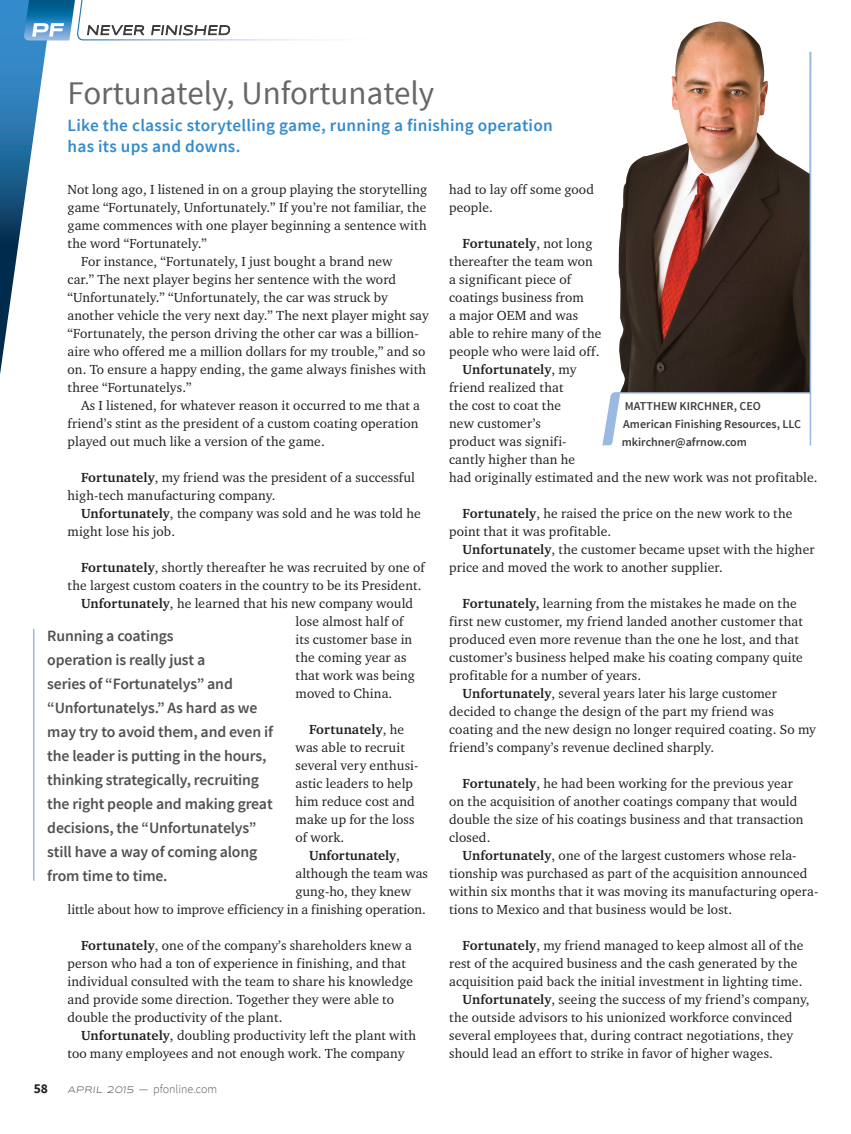
<style>
.page{position:relative;width:851px;height:1134px;background:#fff}
.page>*{position:absolute;margin:0;border:0;box-sizing:border-box;transform-origin:0 0}
._01_TItle{font:33px "Source Sans Pro";color:#686768}
._02_Deck{font:600 17.25px/21px "Source Sans Pro";letter-spacing:.015em;color:#348bcb}
._07_Call_Out_11pt{font:600 15.75px/24px "Source Sans Pro";letter-spacing:-.01em;color:#525152}
._05_Body_Copy_0KERN{font:13.5px/18px "Charter ITC Std";letter-spacing:.01em;color:#231f20}
._05_Body-No_Indent{font:13.5px/18px "Charter ITC Std";letter-spacing:.01em;color:#231f20;text-align:justify}
._05_Body_Copy_0KERN-2{font:700 13.5px "Charter ITC Std";color:#231f20}
.t1{font:13.5px "Syncopate";color:#3e3e3f}
.t2{font:700 13.5px "Source Sans Pro";color:#231f20}
.t3{font:600 12px/18px "Source Sans Pro";color:#3e3e3f}
.t4{font:300 12px "Source Sans Pro";color:#57585a}
.s1{font-weight:700}
.s2{font-weight:400}
.s3{font-family:"Syncopate";font-weight:400;font-size:9.75px}
</style>
<div class="page">
<hr style="left:33px;top:629px;width:1px;height:252px;background:#9bbae1">
<svg style="left:602px;top:21px;width:210px;height:425px"></svg>
<img style="left:618px;top:22px;width:191px;height:370px">
<svg style="left:0;top:0;width:321px;height:374px"></svg>
<p class="t1" style="left:86px;top:22px;width:147px">NEVER FINISHED</p>
<p class="_01_TItle" style="left:68px;top:72px;width:368px">Fortunately, Unfortunately</p>
<p class="_02_Deck" style="left:68px;top:115px;width:486px">Like the classic storytelling game, running a finishing operation has its ups and downs.</p>
<p class="_05_Body-No_Indent" style="left:68px;top:180px;width:361px">Not long ago, I listened in on a group playing the storytelling game “Fortunately, Unfortunately.” If you’re not familiar, the game commences with one player beginning a sentence with the word “Fortunately.”</p>
<p class="_05_Body_Copy_0KERN" style="left:68px;top:252px;width:363px;text-indent:14px">For instance, “Fortunately, I just bought a brand new<br>car.” The next player begins her sentence with the word “Unfortunately.” “Unfortunately, the car was struck by another vehicle the very next day.” The next player might say “Fortunately, the person driving the other car was a billion&shy;aire who offered me a million dollars for my trouble,” and so on. To ensure a happy ending, the game always finishes with three “Fortunatelys.”</p>
<p class="_05_Body_Copy_0KERN" style="left:68px;top:396px;width:354px;text-align:justify;text-indent:14px">As I listened, for whatever reason it occurred to me that a friend’s stint as the president of a custom coating operation played out much like a version of the game.</p>
<p class="_05_Body_Copy_0KERN" style="left:68px;top:468px;width:349px;text-indent:14px"><span class="s1">Fortunately</span>, my friend was the president of a successful high-tech manufacturing company.</p>
<p class="_05_Body_Copy_0KERN" style="left:68px;top:504px;width:355px;text-indent:14px"><span class="s1">Unfortunately</span>, the company was sold and he was told he might lose his job.</p>
<p class="_05_Body_Copy_0KERN" style="left:68px;top:558px;width:359px;text-align:right"><span class="s1">Fortunately</span>, shortly thereafter he was recruited by one of the largest custom coaters in the country to be its President.</p>
<p class="_05_Body_Copy_0KERN" style="left:295px;top:594px;width:121px;text-indent:-214px"><span class="s1">Unfortunately</span>, he learned that his new company would lose almost half of its customer base in the coming year as that work was being moved to China.</p>
<p class="_05_Body_Copy_0KERN" style="left:295px;top:720px;width:124px;text-indent:14px"><span class="s1">Fortunately</span>, he was able to recruit several very enthusi&shy;astic leaders to help him reduce cost and make up for the loss of work.</p>
<p class="_05_Body_Copy_0KERN-2" style="left:309px;top:847px;width:92px">Unfortunately<span class="s2">,</span></p>
<p class="_05_Body_Copy_0KERN" style="left:295px;top:864px;width:134px">although the team was</p>
<p class="_05_Body_Copy_0KERN" style="left:295px;top:882px;width:117px">gung-ho, they knew</p>
<p class="_05_Body_Copy_0KERN" style="left:68px;top:900px;width:360px">little about how to improve efficiency in a finishing operation.</p>
<p class="_05_Body_Copy_0KERN" style="left:68px;top:936px;width:347px;text-indent:14px"><span class="s1">Fortunately</span>, one of the company’s shareholders knew a person who had a ton of experience in finishing, and that individual consulted with the team to share his knowledge and provide some direction. Together they were able to double the productivity of the plant.</p>
<p class="_05_Body_Copy_0KERN" style="left:68px;top:1026px;width:350px;text-indent:14px"><span class="s1">Unfortunately</span>, doubling productivity left the plant with too many employees and not enough work. The company</p>
<p class="_07_Call_Out_11pt" style="left:47px;top:624px;width:227px">Running a coatings<br>operation is really just a<br>series of “Fortunatelys” and “Unfortunatelys.” As hard as we may try to avoid them, and even if the leader is putting in the hours, thinking strategically, recruiting the right people and making great decisions, the “Unfortunatelys” still have a way of coming along from time to time.</p>
<p class="t2" style="left:34px;top:1080px;width:16px">58</p>
<p class="t4" style="left:68px;top:1082px;width:151px"><span class="s3">APRIL 2015</span> — pfonline.com</p>
<p class="_05_Body_Copy_0KERN" style="left:449px;top:180px;width:146px">had to lay off some good people.</p>
<p class="_05_Body_Copy_0KERN" style="left:449px;top:234px;width:154px;text-indent:14px"><span class="s1">Fortunately</span>, not long thereafter the team won a significant piece of coatings business from<br>a major OEM and was able to rehire many of the people who were laid off.</p>
<p class="_05_Body_Copy_0KERN" style="left:449px;top:360px;width:370px;text-indent:14px"><span class="s1">Unfortunately</span>, my<br>friend realized that<br>the cost to coat the<br>new customer’s<br>product was signifi-<br>cantly higher than he<br>had originally estimated and the new work was not profitable.</p>
<p class="_05_Body_Copy_0KERN" style="left:449px;top:504px;width:345px;text-indent:14px"><span class="s1">Fortunately</span>, he raised the price on the new work to the point that it was profitable.</p>
<p class="_05_Body_Copy_0KERN" style="left:449px;top:540px;width:367px;text-indent:14px"><span class="s1">Unfortunately</span>, the customer became upset with the higher price and moved the work to another supplier.</p>
<p class="_05_Body_Copy_0KERN" style="left:449px;top:594px;width:355px;text-indent:14px"><span class="s1">Fortunately,</span> learning from the mistakes he made on the first new customer, my friend landed another customer that produced even more revenue than the one he lost, and that customer’s business helped make his coating company quite profitable for a number of years.</p>
<p class="_05_Body_Copy_0KERN" style="left:449px;top:684px;width:368px;text-indent:14px"><span class="s1">Unfortunately</span>, several years later his large customer decided to change the design of the part my friend was coating and the new design no longer required coating. So my friend’s company’s revenue declined sharply.</p>
<p class="_05_Body_Copy_0KERN" style="left:449px;top:774px;width:356px;text-indent:14px"><span class="s1">Fortunately</span>, he had been working for the previous year on the acquisition of another coatings company that would double the size of his coatings business and that transaction closed.</p>
<p class="_05_Body_Copy_0KERN" style="left:449px;top:846px;width:371px;text-indent:14px"><span class="s1">Unfortunately</span>, one of the largest customers whose rela&shy;tionship was purchased as part of the acquisition announced within six months that it was moving its manufacturing opera&shy;tions to Mexico and that business would be lost.</p>
<p class="_05_Body_Copy_0KERN" style="left:449px;top:936px;width:356px;text-indent:14px"><span class="s1">Fortunately</span>, my friend managed to keep almost all of the rest of the acquired business and the cash generated by the acquisition paid back the initial investment in lighting time.</p>
<p class="_05_Body_Copy_0KERN" style="left:449px;top:990px;width:362px;text-indent:14px"><span class="s1">Unfortunately</span>, seeing the success of my friend’s company, the outside advisors to his unionized workforce convinced several employees that, during contract negotiations, they should lead an effort to strike in favor of higher wages.</p>
<p class="t3" style="left:621px;top:397px;width:181px">MATTHEW KIRCHNER, CEO<br>American Finishing Resources, LLC mkirchner@afrnow.com</p>
</div>
